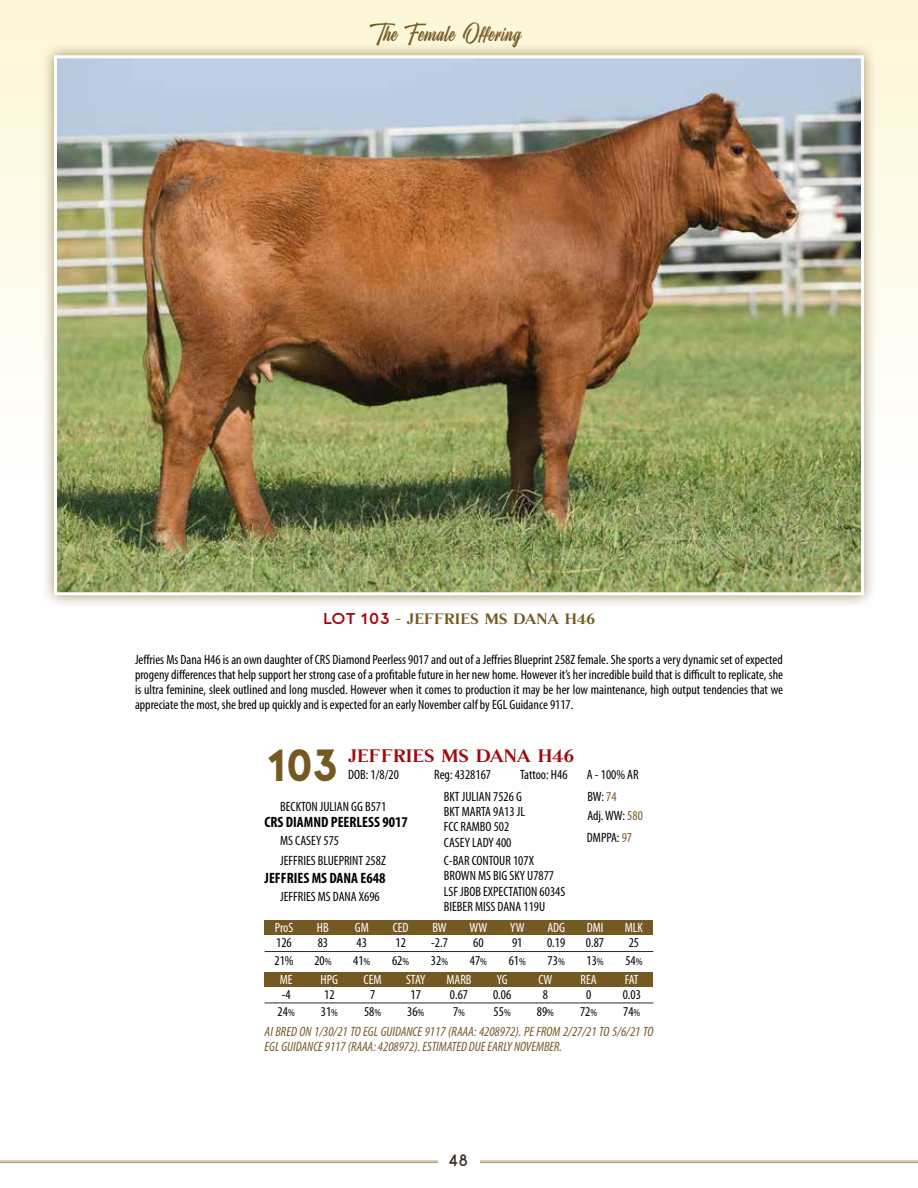
<style>
.page{position:relative;width:918px;height:1188px;background:#fff}
.page>*{position:absolute;margin:0;border:0;box-sizing:border-box;transform-origin:0 0}
.t1{font:700 45px "Porter";color:#745923}
.t2{font:19.5px "Heatslide";letter-spacing:.05em;color:#745923}
.t3{font:18px "Milkstore 05 Clean";color:#9e0b0f;scale:1.1 1}
.t4{font:300 16.5px "Porter";color:#332c1d}
.t5{font:700 condensed 15px "Myriad Pro";color:#000}
.t6{font:15px "Milkstore 05 Clean";color:#745923;scale:1.1 1}
.t7{font:condensed 13.5px/15px "Myriad Pro";color:#000;text-align:justify}
.t8{font:italic condensed 13.5px/15px "Myriad Pro";color:#745923}
.t9{font:condensed 13.5px "Myriad Pro";color:#fff}
.s1{font-family:"Porter";font-weight:500;font-size:15.75px;color:#9e0b0f}
.s2{color:#745923}
.s3{font-size:10.5px}
</style>
<div class="page">
<div style="left:0;top:0;width:918px;height:483px;background:linear-gradient(to bottom,#fdf7d7,#fefeff)"></div>
<hr style="left:0;top:1161px;width:918px;height:1px;background:#ae9a77">
<hr style="left:0;top:1162px;width:918px;height:1px;background:#ae9a77">
<div style="left:438px;top:1154px;width:41px;height:25px;background:#fff"></div>
<div style="left:42px;top:43px;width:834px;height:565px;background:#745923;opacity:.62"></div>
<img style="left:58px;top:59px;width:802px;height:532px">
<div style="left:54px;top:55px;width:810px;height:540px;border:3px solid #fff"></div>
<div style="left:265px;top:921px;width:388px;height:14px;background:#745923"></div>
<hr style="left:265px;top:951px;width:388px;height:1px;background:#332c1d">
<div style="left:265px;top:972px;width:388px;height:14px;background:#745923"></div>
<hr style="left:265px;top:1003px;width:388px;height:1px;background:#332c1d">
<h2 class="t2" style="left:369px;top:23px;width:154px">The Female Offering</h2>
<p class="t6" style="left:323px;top:610px;width:249px"><span class="s1">LOT 103</span> - JEFFRIES MS DANA H46</p>
<p class="t7" style="left:135px;top:652px;width:650px">Jeffries Ms Dana H46 is an own daughter of CRS Diamond Peerless 9017 and out of a Jeffries Blueprint 258Z female. She sports a very dynamic set of expected progeny differences that help support her strong case of a profitable future in her new home. However it’s her incredible build that is difficult to replicate, she is ultra feminine, sleek outlined and long muscled. However when it comes to production it may be her low maintenance, high output tendencies that we appreciate the most, she bred up quickly and is expected for an early November calf by EGL Guidance 9117.</p>
<h3 class="t3" style="left:348px;top:745px;width:207px">JEFFRIES MS DANA H46</h3>
<h1 class="t1" style="left:267px;top:741px;width:74px">103</h1>
<p class="t7" style="left:348px;top:767px;width:52px">DOB: 1/8/20</p>
<p class="t7" style="left:434px;top:767px;width:58px">Reg: 4328167</p>
<p class="t7" style="left:520px;top:767px;width:49px">Tattoo: H46</p>
<p class="t7" style="left:587px;top:767px;width:53px">A - 100% AR</p>
<p class="t7" style="left:444px;top:788px;width:80px">BKT JULIAN 7526 G</p>
<p class="t7" style="left:587px;top:786px;width:57px;line-height:20px">BW: <span class="s2">74<br></span>Adj. WW: <span class="s2">580</span></p>
<p class="t7" style="left:587px;top:830px;width:47px">DMPPA: <span class="s2">97</span></p>
<p class="t7" style="left:280px;top:799px;width:108px">BECKTON JULIAN GG B571</p>
<p class="t7" style="left:280px;top:833px;width:60px">MS CASEY 575</p>
<p class="t5" style="left:265px;top:869px;width:123px">JEFFRIES MS DANA E648</p>
<p class="t7" style="left:444px;top:804px;width:83px">BKT MARTA 9A13 JL</p>
<p class="t5" style="left:265px;top:813px;width:145px">CRS DIAMND PEERLESS 9017</p>
<p class="t7" style="left:444px;top:819px;width:67px">FCC RAMBO 502</p>
<p class="t7" style="left:444px;top:834px;width:69px">CASEY LADY 400</p>
<p class="t7" style="left:280px;top:853px;width:107px">JEFFRIES BLUEPRINT 258Z</p>
<p class="t7" style="left:280px;top:889px;width:101px">JEFFRIES MS DANA X696</p>
<p class="t7" style="left:444px;top:853px;width:92px">C-BAR CONTOUR 107X</p>
<p class="t7" style="left:444px;top:868px;width:112px">BROWN MS BIG SKY U7877</p>
<p class="t7" style="left:444px;top:884px;width:123px">LSF JBOB EXPECTATION 6034S</p>
<p class="t7" style="left:444px;top:899px;width:103px">BIEBER MISS DANA 119U</p>
<p class="t9" style="left:275px;top:920px;width:20px">ProS</p>
<p class="t9" style="left:317px;top:920px;width:13px">HB</p>
<p class="t9" style="left:355px;top:920px;width:15px">GM</p>
<p class="t9" style="left:393px;top:920px;width:17px">CED</p>
<p class="t9" style="left:432px;top:920px;width:16px">BW</p>
<p class="t9" style="left:470px;top:920px;width:19px">WW</p>
<p class="t9" style="left:510px;top:920px;width:16px">YW</p>
<p class="t9" style="left:547px;top:920px;width:19px">ADG</p>
<p class="t9" style="left:587px;top:920px;width:18px">DMI</p>
<p class="t9" style="left:625px;top:920px;width:20px">MLK</p>
<p class="t7" style="left:276px;top:935px;width:17px">126</p>
<p class="t7" style="left:318px;top:935px;width:12px">83</p>
<p class="t7" style="left:357px;top:935px;width:12px">43</p>
<p class="t7" style="left:395px;top:935px;width:12px">12</p>
<p class="t7" style="left:431px;top:935px;width:18px">-2.7</p>
<p class="t7" style="left:473px;top:935px;width:12px">60</p>
<p class="t7" style="left:512px;top:935px;width:12px">91</p>
<p class="t7" style="left:547px;top:935px;width:20px">0.19</p>
<p class="t7" style="left:586px;top:935px;width:20px">0.87</p>
<p class="t7" style="left:629px;top:935px;width:12px">25</p>
<p class="t7" style="left:274px;top:952px;width:21px">21%</p>
<p class="t7" style="left:314px;top:952px;width:19px">20<span class="s3">%</span></p>
<p class="t7" style="left:353px;top:952px;width:19px">41<span class="s3">%</span></p>
<p class="t7" style="left:392px;top:952px;width:19px">62<span class="s3">%</span></p>
<p class="t7" style="left:431px;top:952px;width:19px">32<span class="s3">%</span></p>
<p class="t7" style="left:470px;top:952px;width:19px">47<span class="s3">%</span></p>
<p class="t7" style="left:509px;top:952px;width:19px">61<span class="s3">%</span></p>
<p class="t7" style="left:548px;top:952px;width:19px">73<span class="s3">%</span></p>
<p class="t7" style="left:586px;top:952px;width:19px">13<span class="s3">%</span></p>
<p class="t7" style="left:625px;top:952px;width:19px">54<span class="s3">%</span></p>
<p class="t9" style="left:280px;top:971px;width:14px">ME</p>
<p class="t9" style="left:321px;top:971px;width:19px">HPG</p>
<p class="t9" style="left:364px;top:971px;width:19px">CEM</p>
<p class="t9" style="left:406px;top:971px;width:21px">STAY</p>
<p class="t9" style="left:447px;top:971px;width:27px">MARB</p>
<p class="t9" style="left:497px;top:971px;width:12px">YG</p>
<p class="t9" style="left:538px;top:971px;width:15px">CW</p>
<p class="t9" style="left:581px;top:971px;width:18px">REA</p>
<p class="t9" style="left:625px;top:971px;width:15px">FAT</p>
<p class="t7" style="left:282px;top:986px;width:10px">-4</p>
<p class="t7" style="left:324px;top:986px;width:12px">12</p>
<p class="t7" style="left:370px;top:986px;width:7px">7</p>
<p class="t7" style="left:411px;top:986px;width:12px">17</p>
<p class="t7" style="left:450px;top:986px;width:20px">0.67</p>
<p class="t7" style="left:493px;top:986px;width:20px">0.06</p>
<p class="t7" style="left:543px;top:986px;width:7px">8</p>
<p class="t7" style="left:586px;top:986px;width:7px">0</p>
<p class="t7" style="left:623px;top:986px;width:20px">0.03</p>
<p class="t7" style="left:278px;top:1004px;width:19px">24<span class="s3">%</span></p>
<p class="t7" style="left:321px;top:1004px;width:19px">31<span class="s3">%</span></p>
<p class="t7" style="left:364px;top:1004px;width:19px">58<span class="s3">%</span></p>
<p class="t7" style="left:407px;top:1004px;width:19px">36<span class="s3">%</span></p>
<p class="t7" style="left:453px;top:1004px;width:13px">7<span class="s3">%</span></p>
<p class="t7" style="left:494px;top:1004px;width:19px">55<span class="s3">%</span></p>
<p class="t7" style="left:537px;top:1004px;width:19px">89<span class="s3">%</span></p>
<p class="t7" style="left:580px;top:1004px;width:19px">72<span class="s3">%</span></p>
<p class="t7" style="left:623px;top:1004px;width:19px">74<span class="s3">%</span></p>
<p class="t8" style="left:265px;top:1024px;width:390px">AI BRED ON 1/30/21 TO EGL GUIDANCE 9117 (RAAA: 4208972). PE FROM 2/27/21 TO 5/6/21 TO<br>EGL GUIDANCE 9117 (RAAA: 4208972). ESTIMATED DUE EARLY NOVEMBER.</p>
<p class="t4" style="left:449px;top:1151px;width:21px">48</p>
</div>
